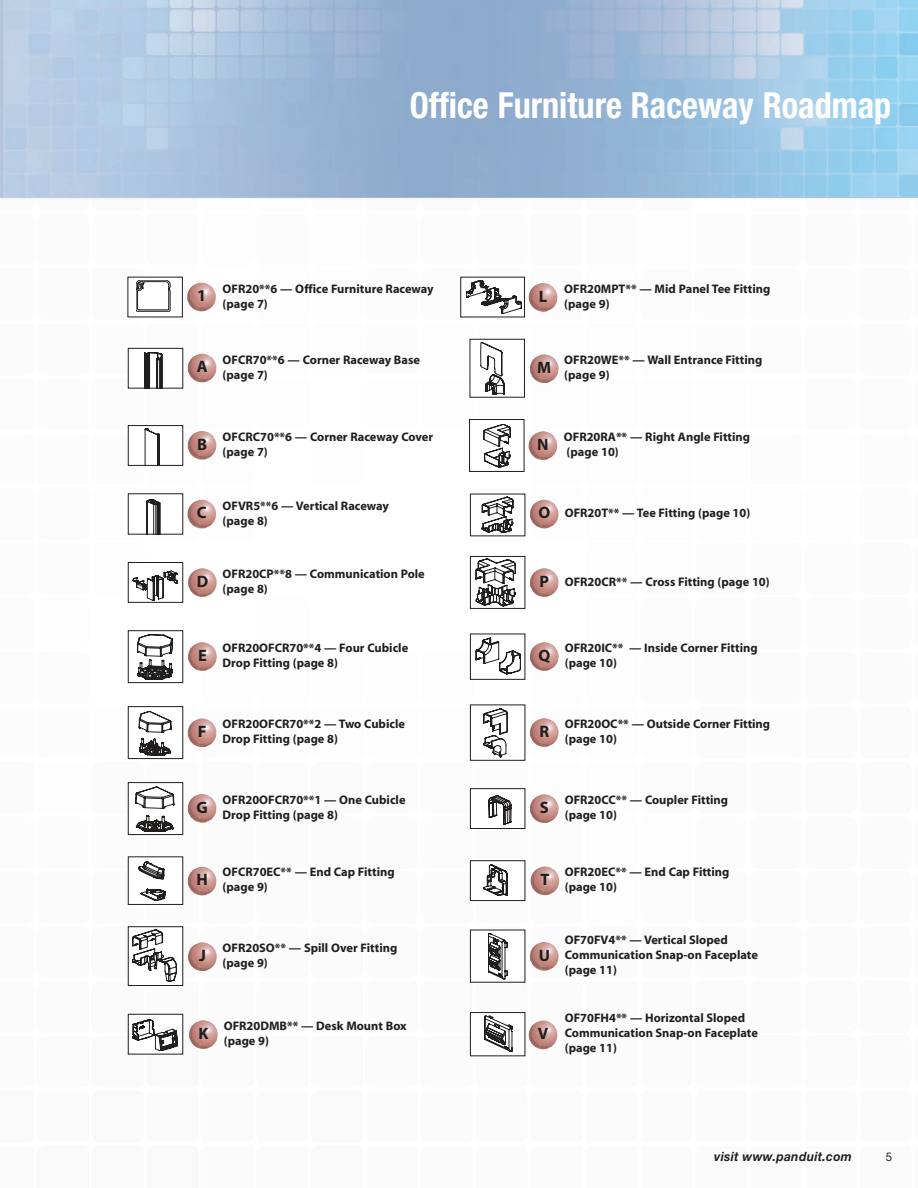
<style>
.page{position:relative;width:918px;height:1188px;background:#fff}
.page>*{position:absolute;margin:0;border:0;box-sizing:border-box;transform-origin:0 0}
.t1{font:700 condensed 36px "Helvetica Neue LT Std";color:#fff;scale:.95 1}
.t2{font:700 16.5px "Myriad";color:#211e1e}
.t3{font:italic 700 12.75px "Helvetica Neue LT Std";letter-spacing:.025em;color:#231f20;scale:.95 1}
.t4{font:700 12.45px/14.9px "Myriad";color:#211e1e}
.t5{font:12px "Helvetica Neue LT Std";color:#231f20;scale:.95 1}
</style>
<div class="page">
<img style="left:0;top:0;width:918px;height:1057px">
<img style="left:530px;top:500px;width:29px;height:29px">
<img style="left:529px;top:1021px;width:29px;height:28px">
<img style="left:530px;top:942px;width:29px;height:29px">
<img style="left:530px;top:866px;width:30px;height:29px">
<img style="left:530px;top:794px;width:29px;height:29px">
<img style="left:530px;top:718px;width:29px;height:29px">
<img style="left:530px;top:642px;width:29px;height:29px">
<img style="left:530px;top:568px;width:29px;height:29px">
<img style="left:528px;top:431px;width:30px;height:29px">
<img style="left:530px;top:354px;width:29px;height:29px">
<img style="left:529px;top:283px;width:29px;height:29px">
<img style="left:187px;top:431px;width:30px;height:29px">
<img style="left:187px;top:500px;width:30px;height:29px">
<img style="left:188px;top:568px;width:30px;height:29px">
<img style="left:188px;top:642px;width:30px;height:29px">
<img style="left:187px;top:718px;width:30px;height:29px">
<img style="left:187px;top:794px;width:30px;height:29px">
<img style="left:187px;top:867px;width:30px;height:29px">
<img style="left:188px;top:942px;width:30px;height:29px">
<img style="left:189px;top:1020px;width:30px;height:29px">
<img style="left:187px;top:354px;width:30px;height:29px">
<img style="left:187px;top:283px;width:30px;height:29px">
<div style="left:128px;top:494px;width:55px;height:40px;background:#fff"></div>
<svg style="left:147px;top:499px;width:13px;height:34px"></svg>
<div style="left:128px;top:493px;width:55px;height:42px;border:1px solid #211e1e"></div>
<div style="left:470px;top:556px;width:55px;height:52px;background:#fff"></div>
<svg style="left:476px;top:559px;width:40px;height:47px"></svg>
<div style="left:470px;top:556px;width:55px;height:53px;border:1px solid #211e1e"></div>
<div style="left:128px;top:1014px;width:55px;height:40px;background:#fff"></div>
<svg style="left:133px;top:1019px;width:45px;height:32px"></svg>
<div style="left:128px;top:1014px;width:55px;height:40px;border:1px solid #211e1e"></div>
<div style="left:128px;top:927px;width:55px;height:59px;background:#fff"></div>
<svg style="left:132px;top:930px;width:45px;height:52px"></svg>
<div style="left:128px;top:926px;width:55px;height:60px;border:1px solid #211e1e"></div>
<div style="left:470px;top:494px;width:55px;height:42px;background:#fff"></div>
<svg style="left:482px;top:497px;width:31px;height:36px"></svg>
<div style="left:461px;top:277px;width:63px;height:40px;background:#fff"></div>
<svg style="left:466px;top:280px;width:56px;height:34px"></svg>
<div style="left:460px;top:277px;width:65px;height:40px;border:1px solid #211e1e"></div>
<div style="left:470px;top:861px;width:55px;height:40px;background:#fff"></div>
<svg style="left:484px;top:865px;width:24px;height:31px"></svg>
<div style="left:470px;top:860px;width:55px;height:41px;border:1px solid #211e1e"></div>
<div style="left:470px;top:789px;width:55px;height:40px;background:#fff"></div>
<svg style="left:489px;top:796px;width:22px;height:28px"></svg>
<div style="left:470px;top:788px;width:55px;height:41px;border:1px solid #211e1e"></div>
<div style="left:470px;top:705px;width:55px;height:55px;background:#fff"></div>
<svg style="left:484px;top:709px;width:24px;height:48px"></svg>
<div style="left:470px;top:705px;width:55px;height:56px;border:1px solid #211e1e"></div>
<div style="left:470px;top:634px;width:55px;height:45px;background:#fff"></div>
<svg style="left:476px;top:638px;width:45px;height:36px"></svg>
<div style="left:470px;top:634px;width:55px;height:46px;border:1px solid #211e1e"></div>
<div style="left:128px;top:857px;width:55px;height:47px;background:#fff"></div>
<svg style="left:139px;top:862px;width:27px;height:39px"></svg>
<div style="left:128px;top:856px;width:55px;height:49px;border:1px solid #211e1e"></div>
<div style="left:128px;top:707px;width:55px;height:52px;background:#fff"></div>
<svg style="left:139px;top:711px;width:32px;height:44px"></svg>
<div style="left:128px;top:706px;width:55px;height:53px;border:1px solid #211e1e"></div>
<div style="left:128px;top:631px;width:55px;height:52px;background:#fff"></div>
<svg style="left:137px;top:635px;width:36px;height:45px"></svg>
<div style="left:128px;top:630px;width:55px;height:53px;border:1px solid #211e1e"></div>
<div style="left:128px;top:563px;width:55px;height:39px;background:#fff"></div>
<svg style="left:132px;top:571px;width:46px;height:30px"></svg>
<div style="left:128px;top:562px;width:55px;height:41px;border:1px solid #211e1e"></div>
<div style="left:128px;top:783px;width:55px;height:52px;background:#fff"></div>
<svg style="left:136px;top:787px;width:38px;height:45px"></svg>
<div style="left:128px;top:782px;width:55px;height:53px;border:1px solid #211e1e"></div>
<div style="left:470px;top:930px;width:55px;height:52px;background:#fff"></div>
<svg style="left:488px;top:933px;width:19px;height:46px"></svg>
<div style="left:470px;top:339px;width:54px;height:58px;background:#fff"></div>
<svg style="left:481px;top:342px;width:24px;height:53px"></svg>
<div style="left:470px;top:339px;width:55px;height:59px;border:1px solid #211e1e"></div>
<div style="left:470px;top:1013px;width:55px;height:43px;background:#fff"></div>
<svg style="left:485px;top:1016px;width:27px;height:36px"></svg>
<div style="left:470px;top:1012px;width:55px;height:44px;border:1px solid #211e1e"></div>
<div style="left:128px;top:348px;width:55px;height:40px;background:#fff"></div>
<svg style="left:144px;top:352px;width:18px;height:35px"></svg>
<div style="left:128px;top:348px;width:55px;height:41px;border:1px solid #211e1e"></div>
<div style="left:128px;top:426px;width:55px;height:39px;background:#fff"></div>
<svg style="left:145px;top:429px;width:15px;height:35px"></svg>
<div style="left:128px;top:425px;width:55px;height:41px;border:1px solid #211e1e"></div>
<div style="left:470px;top:420px;width:54px;height:51px;background:#fff"></div>
<svg style="left:484px;top:424px;width:27px;height:44px"></svg>
<div style="left:469px;top:419px;width:55px;height:53px;border:1px solid #211e1e"></div>
<div style="left:128px;top:277px;width:54px;height:40px;background:#fff"></div>
<svg style="left:136px;top:280px;width:34px;height:31px"></svg>
<h1 class="t1" style="left:410px;top:84px;width:508px">Office Furniture Raceway Roadmap</h1>
<h2 class="t2" style="left:197px;top:287px;width:11px">1</h2>
<p class="t4" style="left:223px;top:282px;width:213px">OFR20**6 — Office Furniture Raceway (page 7)</p>
<h2 class="t2" style="left:539px;top:288px;width:10px">L</h2>
<p class="t4" style="left:564px;top:282px;width:208px">OFR20MPT** — Mid Panel Tee Fitting (page 9)</p>
<h2 class="t2" style="left:197px;top:358px;width:12px">A</h2>
<p class="t4" style="left:223px;top:353px;width:199px">OFCR70**6 — Corner Raceway Base (page 7)</p>
<h2 class="t2" style="left:537px;top:359px;width:16px">M</h2>
<p class="t4" style="left:564px;top:353px;width:200px">OFR20WE** — Wall Entrance Fitting (page 9)</p>
<h2 class="t2" style="left:197px;top:435px;width:12px">B</h2>
<p class="t4" style="left:223px;top:430px;width:212px">OFCRC70**6 — Corner Raceway Cover (page 7)</p>
<p class="t4" style="left:564px;top:430px;width:188px">OFR20RA** — Right Angle Fitting (page 10)</p>
<h2 class="t2" style="left:537px;top:436px;width:13px">N</h2>
<h2 class="t2" style="left:197px;top:504px;width:11px">C</h2>
<p class="t4" style="left:223px;top:499px;width:168px">OFVR5**6 — Vertical Raceway (page 8)</p>
<h2 class="t2" style="left:197px;top:573px;width:13px">D</h2>
<p class="t4" style="left:223px;top:567px;width:204px">OFR20CP**8 — Communication Pole (page 8)</p>
<h2 class="t2" style="left:538px;top:504px;width:13px">O</h2>
<p class="t4" style="left:565px;top:506px;width:187px">OFR20T** — Tee Fitting (page 10)</p>
<h2 class="t2" style="left:540px;top:573px;width:11px">P</h2>
<p class="t4" style="left:565px;top:574px;width:206px">OFR20CR** — Cross Fitting (page 10)</p>
<h2 class="t2" style="left:198px;top:647px;width:10px">E</h2>
<p class="t4" style="left:223px;top:641px;width:187px">OFR20OFCR70**4 — Four Cubicle<br>Drop Fitting (page 8)</p>
<h2 class="t2" style="left:538px;top:647px;width:13px">Q</h2>
<p class="t4" style="left:565px;top:641px;width:194px">OFR20IC** — Inside Corner Fitting (page 10)</p>
<h2 class="t2" style="left:198px;top:723px;width:10px">F</h2>
<p class="t4" style="left:223px;top:717px;width:184px">OFR20OFCR70**2 — Two Cubicle<br>Drop Fitting (page 8)</p>
<h2 class="t2" style="left:539px;top:723px;width:11px">R</h2>
<p class="t4" style="left:565px;top:717px;width:207px">OFR20OC** — Outside Corner Fitting (page 10)</p>
<h2 class="t2" style="left:196px;top:799px;width:13px">G</h2>
<p class="t4" style="left:223px;top:793px;width:184px">OFR20OFCR70**1 — One Cubicle<br>Drop Fitting (page 8)</p>
<h2 class="t2" style="left:540px;top:799px;width:10px">S</h2>
<p class="t4" style="left:565px;top:793px;width:165px">OFR20CC** — Coupler Fitting (page 10)</p>
<h2 class="t2" style="left:196px;top:871px;width:13px">H</h2>
<p class="t4" style="left:223px;top:865px;width:174px">OFCR70EC** — End Cap Fitting (page 9)</p>
<h2 class="t2" style="left:540px;top:871px;width:11px">T</h2>
<p class="t4" style="left:565px;top:865px;width:166px">OFR20EC** — End Cap Fitting (page 10)</p>
<h2 class="t2" style="left:199px;top:947px;width:8px">J</h2>
<p class="t4" style="left:223px;top:941px;width:176px">OFR20SO** — Spill Over Fitting (page 9)</p>
<h2 class="t2" style="left:539px;top:947px;width:13px">U</h2>
<p class="t4" style="left:565px;top:933px;width:195px">OF70FV4** — Vertical Sloped<br>Communication Snap-on Faceplate (page 11)</p>
<h2 class="t2" style="left:198px;top:1025px;width:12px">K</h2>
<p class="t4" style="left:224px;top:1019px;width:184px">OFR20DMB** — Desk Mount Box (page 9)</p>
<h2 class="t2" style="left:538px;top:1025px;width:12px">V</h2>
<p class="t4" style="left:565px;top:1011px;width:195px">OF70FH4** — Horizontal Sloped<br>Communication Snap-on Faceplate (page 11)</p>
<p class="t3" style="left:714px;top:1149px;width:146px">visit www.panduit.com</p>
<p class="t5" style="left:886px;top:1149px;width:8px">5</p>
</div>
